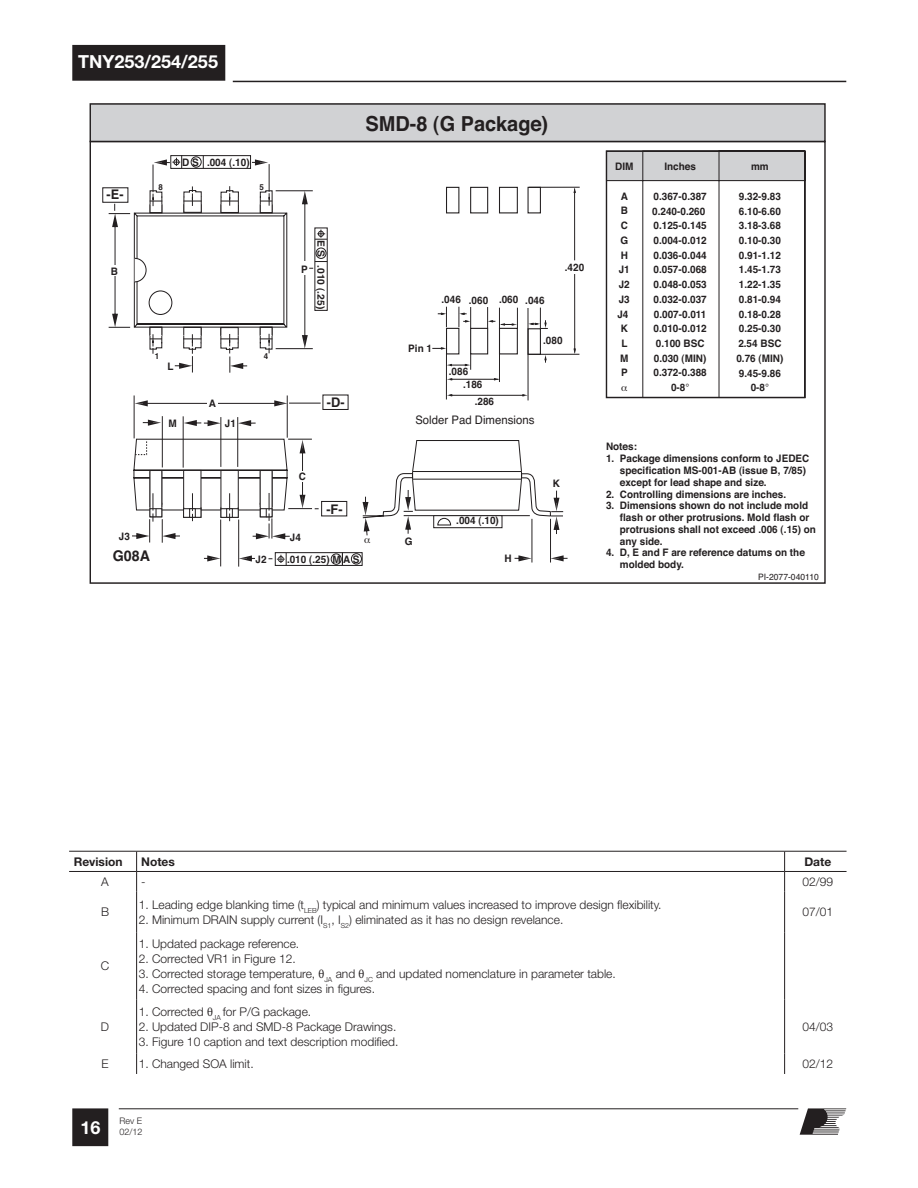
<style>
.page{position:relative;width:918px;height:1188px;background:#fff}
.page>*{position:absolute;margin:0;border:0;box-sizing:border-box;transform-origin:0 0}
.t1{font:700 20.55px "Helvetica";color:#231f20}
.t2{font:700 18px "Helvetica Neue LT Std";color:#fff}
.t3{font:700 14.7px "Helvetica";color:#231f20}
.t4{font:700 13.2px "Helvetica";color:#231f20}
._10_PT_Indented_Bull{font:300 12px "Helvetica Neue LT Std";color:#231f20}
.Table_Text_List_blac{font:300 12px "Helvetica Neue LT Std";color:#231f20}
.Table_Text_List_blac-2{font:700 12px "Helvetica Neue LT Std";color:#231f20}
.t5{font:11.85px "Helvetica";color:#231f20}
.t6{font:700 10.35px/14.7px "Helvetica";color:#231f20}
.t7{font:700 9.9px "Helvetica";color:#231f20}
.t8{font:300 9px/10.8px "Helvetica Neue LT Std";color:#231f20}
.t9{font:8.85px "Helvetica";color:#231f20}
.t10{font:700 8.25px "Helvetica";color:#231f20}
.s1{font-family:"Minion Pro";font-weight:400}
</style>
<div class="page">
<hr style="left:233px;top:81px;width:613px;height:1px;background:#231f20">
<div style="left:73px;top:46px;width:152px;height:34px;background:#231f20"></div>
<div style="left:72px;top:45px;width:153px;height:36px;border:2px solid #231f20"></div>
<div style="left:73px;top:1109px;width:35px;height:36px;background:#231f20"></div>
<div style="left:72px;top:1108px;width:36px;height:38px;border:2px solid #231f20"></div>
<hr style="left:119px;top:1108px;width:679px;height:1px;background:#231f20">
<svg style="left:800px;top:1108px;width:46px;height:27px"></svg>
<div style="left:90px;top:104px;width:735px;height:37px;background:#d1d2d4"></div>
<div style="left:90px;top:103px;width:736px;height:39px;border:1px solid #231f20"></div>
<div style="left:170px;top:155px;width:81px;height:14px;background:#fff;border:1px solid #231f20"></div>
<div style="left:191px;top:157px;width:10px;height:10px;border:1px solid #231f20;border-radius:50%"></div>
<svg style="left:239px;top:555px;width:16px;height:7px"></svg>
<svg style="left:204px;top:555px;width:16px;height:7px"></svg>
<hr style="left:238px;top:520px;width:1px;height:47px;background:#231f20">
<hr style="left:220px;top:520px;width:1px;height:46px;background:#231f20">
<svg style="left:605px;top:150px;width:201px;height:249px"></svg>
<div style="left:606px;top:150px;width:200px;height:248px;border:1px solid #231f20"></div>
<hr style="left:550px;top:519px;width:1px;height:44px;background:#231f20">
<hr style="left:532px;top:519px;width:1px;height:44px;background:#231f20">
<svg style="left:551px;top:555px;width:17px;height:6px"></svg>
<svg style="left:515px;top:555px;width:17px;height:6px"></svg>
<div style="left:275px;top:552px;width:87px;height:14px;background:#fff;border:1px solid #231f20"></div>
<svg style="left:331px;top:552px;width:31px;height:13px"></svg>
<svg style="left:268px;top:553px;width:19px;height:12px"></svg>
<hr style="left:574px;top:274px;width:1px;height:79px;background:#231f20">
<hr style="left:574px;top:189px;width:1px;height:71px;background:#231f20">
<hr style="left:529px;top:187px;width:51px;height:1px;background:#231f20">
<hr style="left:528px;top:354px;width:51px;height:1px;background:#231f20">
<hr style="left:137px;top:851px;width:648px;height:1px;background:#231f20">
<svg style="left:136px;top:852px;width:1px;height:40px"></svg>
<svg style="left:784px;top:851px;width:1px;height:41px"></svg>
<hr style="left:136px;top:892px;width:1px;height:40px;background:#231f20">
<hr style="left:784px;top:892px;width:1px;height:40px;background:#231f20">
<hr style="left:136px;top:932px;width:1px;height:68px;background:#231f20">
<hr style="left:784px;top:932px;width:1px;height:68px;background:#231f20">
<hr style="left:136px;top:1000px;width:1px;height:54px;background:#231f20">
<hr style="left:784px;top:1000px;width:1px;height:54px;background:#231f20">
<svg style="left:136px;top:1054px;width:1px;height:20px"></svg>
<svg style="left:784px;top:1054px;width:1px;height:20px"></svg>
<hr style="left:69px;top:871px;width:68px;height:1px;background:#231f20">
<hr style="left:137px;top:871px;width:648px;height:1px;background:#231f20">
<hr style="left:785px;top:871px;width:62px;height:1px;background:#231f20">
<hr style="left:69px;top:851px;width:68px;height:1px;background:#231f20">
<hr style="left:785px;top:851px;width:62px;height:1px;background:#231f20">
<svg style="left:621px;top:386px;width:6px;height:5px"></svg>
<svg style="left:109px;top:158px;width:454px;height:386px"></svg>
<h2 class="t2" style="left:78px;top:50px;width:141px">TNY253/254/255</h2>
<p class="t4" style="left:107px;top:186px;width:19px">-E-</p>
<p class="t6" style="left:111px;top:265px;width:9px">B</p>
<p class="t6" style="left:182px;top:156px;width:69px">D S .004 (.10)</p>
<p class="t10" style="left:158px;top:181px;width:6px">8</p>
<p class="t10" style="left:259px;top:181px;width:6px">5</p>
<p class="t10" style="left:155px;top:350px;width:6px">1</p>
<p class="t6" style="left:167px;top:360px;width:8px">L</p>
<p class="t6" style="left:169px;top:416px;width:10px">M</p>
<p class="t6" style="left:209px;top:397px;width:9px">A</p>
<p class="t6" style="left:225px;top:416px;width:13px">J1</p>
<p class="t10" style="left:264px;top:350px;width:6px">4</p>
<p class="t6" style="left:119px;top:530px;width:13px">J3</p>
<p class="t3" style="left:113px;top:546px;width:39px">G08A</p>
<p class="t6" style="left:255px;top:552px;width:13px">J2</p>
<p class="t1" style="left:365px;top:110px;width:184px">SMD-8 (G Package)</p>
<p class="t6" style="left:301px;top:262px;width:8px">P</p>
<p class="t7" style="left:328px;top:240px;width:71px;rotate:90deg">E S .010 (.25)</p>
<p class="t4" style="left:327px;top:393px;width:19px">-D-</p>
<p class="t6" style="left:299px;top:470px;width:9px">C</p>
<p class="t6" style="left:290px;top:530px;width:13px">J4</p>
<p class="t4" style="left:326px;top:500px;width:18px">-F-</p>
<p class="t6" style="left:408px;top:342px;width:25px">Pin 1</p>
<p class="t6" style="left:565px;top:261px;width:21px">.420</p>
<p class="t6" style="left:442px;top:293px;width:105px">.046 .060 .060 .046</p>
<p class="t6" style="left:543px;top:333px;width:21px">.080</p>
<p class="t6" style="left:463px;top:366px;width:21px;line-height:12.8px;text-indent:-14px">.086 .186</p>
<p class="t6" style="left:475px;top:394px;width:21px">.286</p>
<p class="t5" style="left:415px;top:411px;width:121px">Solder Pad Dimensions</p>
<p class="t6" style="left:405px;top:535px;width:9px">G</p>
<p class="t6" style="left:456px;top:514px;width:44px">.004 (.10)</p>
<p class="t6" style="left:553px;top:477px;width:9px">K</p>
<p class="t6" style="left:287px;top:552px;width:74px">.010 (.25) M A S</p>
<p class="t6" style="left:505px;top:552px;width:9px">H</p>
<p class="t6" style="left:615px;top:160px;width:20px">DIM</p>
<p class="t6" style="left:617px;top:189px;width:14px;text-align:center">A<br>B<br>C<br>G<br>H<br>J1<br>J2<br>J3<br>J4<br>K<br>L<br>M<br>P</p>
<p class="t6" style="left:664px;top:160px;width:33px">Inches</p>
<p class="t6" style="left:652px;top:189px;width:56px;text-align:center">0.367-0.387<br>0.240-0.260<br>0.125-0.145<br>0.004-0.012<br>0.036-0.044<br>0.057-0.068<br>0.048-0.053<br>0.032-0.037<br>0.007-0.011<br>0.010-0.012<br>0.100 BSC<br>0.030 (MIN)<br>0.372-0.388<br>0-8</p>
<p class="t6" style="left:751px;top:160px;width:19px">mm</p>
<p class="t6" style="left:736px;top:189px;width:49px;text-align:center">9.32-9.83<br>6.10-6.60<br>3.18-3.68<br>0.10-0.30<br>0.91-1.12<br>1.45-1.73<br>1.22-1.35<br>0.81-0.94<br>0.18-0.28<br>0.25-0.30<br>2.54 BSC<br>0.76 (MIN)<br>9.45-9.86<br>0-8</p>
<p class="t6" style="left:606px;top:440px;width:33px">Notes:</p>
<p class="t6" style="left:620px;top:453px;width:191px;line-height:11.9px;text-indent:-14px">1. Package dimensions conform to JEDEC specification MS-001-AB (issue B, 7/85) except for lead shape and size.</p>
<p class="t6" style="left:606px;top:487px;width:182px">2. Controlling dimensions are inches.</p>
<p class="t6" style="left:620px;top:500px;width:198px;line-height:11.9px;text-indent:-14px">3. Dimensions shown do not include mold flash or other protrusions. Mold flash or protrusions shall not exceed .006 (.15) on any side.</p>
<p class="t6" style="left:620px;top:547px;width:187px;line-height:11.9px;text-indent:-14px">4. D, E and F are reference datums on the molded body.</p>
<p class="t9" style="left:758px;top:570px;width:62px">PI-2077-040110</p>
<p class="Table_Text_List_blac-2" style="left:74px;top:854px;width:50px">Revision</p>
<p class="Table_Text_List_blac-2" style="left:141px;top:854px;width:35px">Notes</p>
<p class="Table_Text_List_blac-2" style="left:804px;top:854px;width:28px">Date</p>
<p class="Table_Text_List_blac" style="left:101px;top:874px;width:9px">A</p>
<p class="Table_Text_List_blac" style="left:141px;top:874px;width:6px">-</p>
<p class="Table_Text_List_blac" style="left:803px;top:874px;width:32px">02/99</p>
<p class="Table_Text_List_blac" style="left:101px;top:905px;width:10px">B</p>
<p class="_10_PT_Indented_Bull" style="left:139px;top:897px;width:524px">1. Leading edge blanking time (t<sub>LEB</sub>) typical and minimum values increased to improve design flexibility.</p>
<p class="_10_PT_Indented_Bull" style="left:139px;top:912px;width:426px">2. Minimum DRAIN supply current (I<sub>S1</sub>, I<sub>S2</sub>) eliminated as it has no design revelance.</p>
<p class="Table_Text_List_blac" style="left:803px;top:905px;width:32px">07/01</p>
<p class="Table_Text_List_blac" style="left:101px;top:959px;width:10px">C</p>
<p class="Table_Text_List_blac" style="left:101px;top:1019px;width:10px">D</p>
<p class="_10_PT_Indented_Bull" style="left:139px;top:936px;width:162px">1. Updated package reference.</p>
<p class="_10_PT_Indented_Bull" style="left:139px;top:951px;width:158px">2. Corrected VR1 in Figure 12.</p>
<p class="_10_PT_Indented_Bull" style="left:139px;top:966px;width:479px">3. Corrected storage temperature, <span class="s1">θ</span><sub>JA</sub> and <span class="s1">θ</span><sub>JC</sub> and updated nomenclature in parameter table.</p>
<p class="_10_PT_Indented_Bull" style="left:139px;top:981px;width:238px">4. Corrected spacing and font sizes in figures.</p>
<p class="_10_PT_Indented_Bull" style="left:139px;top:1004px;width:174px">1. Corrected <span class="s1">θ</span><sub>JA</sub> for P/G package.</p>
<p class="_10_PT_Indented_Bull" style="left:139px;top:1019px;width:259px">2. Updated DIP-8 and SMD-8 Package Drawings.</p>
<p class="_10_PT_Indented_Bull" style="left:139px;top:1034px;width:261px">3. Figure 10 caption and text description modified.</p>
<p class="Table_Text_List_blac" style="left:803px;top:1019px;width:32px">04/03</p>
<p class="Table_Text_List_blac" style="left:102px;top:1057px;width:9px">E</p>
<p class="_10_PT_Indented_Bull" style="left:139px;top:1057px;width:116px">1. Changed SOA limit.</p>
<p class="Table_Text_List_blac" style="left:803px;top:1057px;width:32px">02/12</p>
<h2 class="t2" style="left:80px;top:1117px;width:22px">16</h2>
<p class="t8" style="left:120px;top:1115px;width:25px">Rev E<br>02/12</p>
</div>
